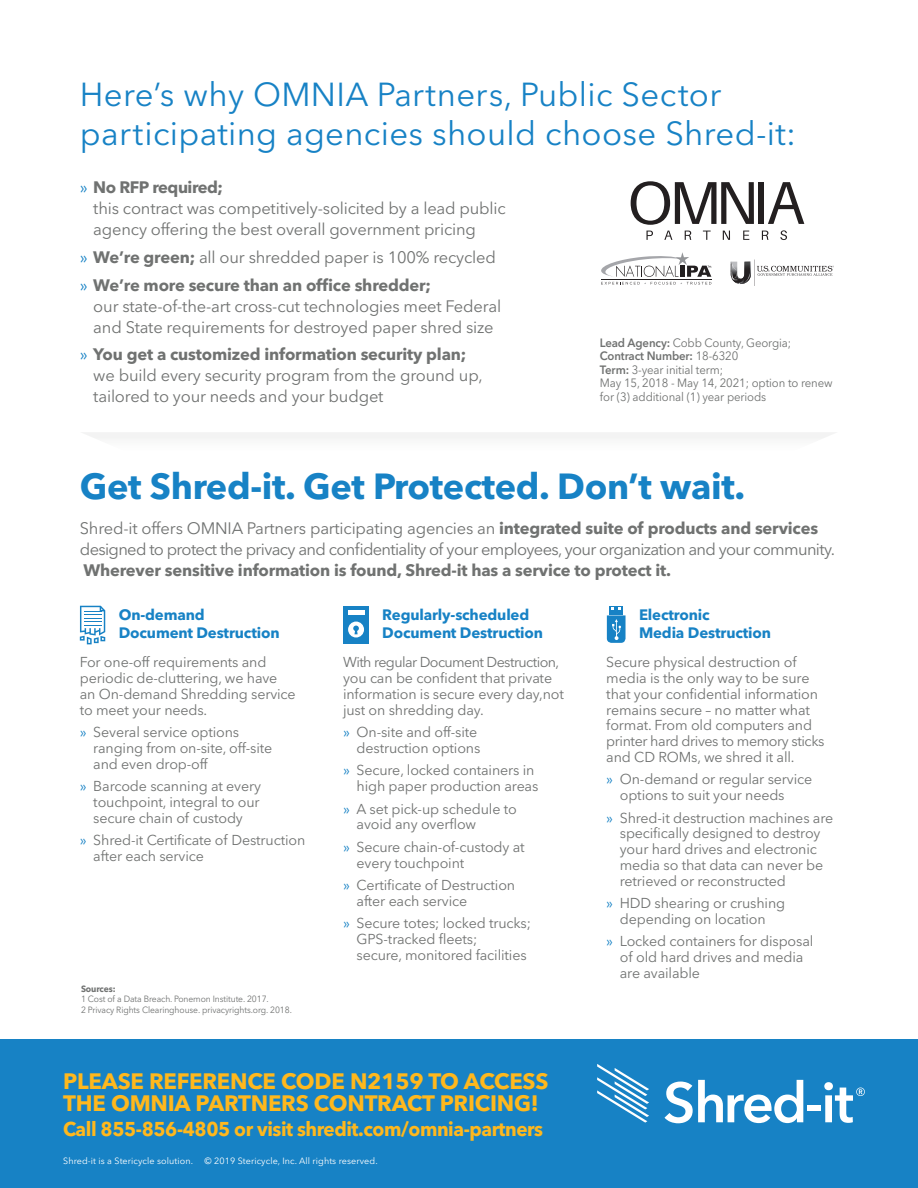
<style>
.page{position:relative;width:918px;height:1188px;background:#fff}
.page>*{position:absolute;margin:0;border:0;box-sizing:border-box;transform-origin:0 0}
.t1{font:700 36px "Avenir Next LT Pro";letter-spacing:-.01em;color:#1782c5}
.t2{font:33px/39px "Avenir Next LT Pro";letter-spacing:.01em;color:#1782c5}
.t3{font:700 22.2px/22.5px "Avenir Next LT Pro";letter-spacing:-.01em;color:#ffb81d}
.t4{font:700 19.8px "Avenir Next LT Pro";letter-spacing:-.02em;color:#ffb81d;scale:.95 1}
.t5{font:16.5px/21px "Avenir Next LT Pro";letter-spacing:-.01em;color:#707271}
.t6{font:16.5px/21px "Avenir Next LT Pro";letter-spacing:-.04em;color:#707271}
.t7{font:700 15px/18px "Avenir Next LT Pro";letter-spacing:-.01em;color:#1782c5}
.t8{font:14.25px/15.8px "Avenir Next LT Pro";letter-spacing:-.01em;color:#707271}
.t9{font:12px/13.5px "Avenir Next LT Pro";letter-spacing:-.01em;color:#707271;scale:.95 1}
.t10{font:9px "Avenir Next LT Pro";letter-spacing:-.01em;color:#707271;scale:.95 1}
.t11{font:9px "Avenir Next LT Pro";letter-spacing:.01em;color:#fff}
.t12{font:700 9px "Avenir Next LT Pro";letter-spacing:-.01em;color:#707271;scale:.95 1}
.s1{color:#1782c5}
.s2{font-weight:700}
.s3{font-weight:600}
</style>
<div class="page">
<div style="left:0;top:1040px;width:918px;height:148px;background:#1782c5"></div>
<svg style="left:597px;top:1064px;width:52px;height:59px"></svg>
<svg style="left:665px;top:1080px;width:138px;height:43px"></svg>
<div style="left:808px;top:1106px;width:13px;height:5px;background:#fff"></div>
<svg style="left:824px;top:1082px;width:41px;height:41px"></svg>
<div style="left:84px;top:433px;width:750px;height:6px;background:#f3f3f3"></div>
<svg style="left:80px;top:606px;width:25px;height:38px"></svg>
<div style="left:343px;top:606px;width:26px;height:37px;background:#1782c5"></div>
<hr style="left:348px;top:611px;width:17px;height:4px;background:#fff">
<svg style="left:348px;top:622px;width:16px;height:16px"></svg>
<svg style="left:353px;top:626px;width:6px;height:8px"></svg>
<div style="left:609px;top:606px;width:14px;height:9px;background:#1782c5"></div>
<svg style="left:607px;top:607px;width:19px;height:36px"></svg>
<svg style="left:631px;top:181px;width:123px;height:44px"></svg>
<div style="left:759px;top:182px;width:5px;height:42px;background:#231f20"></div>
<svg style="left:768px;top:182px;width:36px;height:42px"></svg>
<svg style="left:647px;top:231px;width:6px;height:9px"></svg>
<svg style="left:664px;top:231px;width:8px;height:9px"></svg>
<svg style="left:685px;top:231px;width:6px;height:9px"></svg>
<svg style="left:703px;top:231px;width:8px;height:9px"></svg>
<svg style="left:723px;top:231px;width:7px;height:9px"></svg>
<svg style="left:743px;top:231px;width:6px;height:9px"></svg>
<svg style="left:762px;top:231px;width:7px;height:9px"></svg>
<svg style="left:780px;top:230px;width:7px;height:10px"></svg>
<svg style="left:731px;top:259px;width:103px;height:26px"></svg>
<hr style="left:601px;top:279px;width:111px;height:1px;background:#231f20">
<svg style="left:601px;top:252px;width:110px;height:33px"></svg>
<p class="t2" style="left:80px;top:75px;width:718px">Here’s why OMNIA Partners, Public Sector participating agencies should choose Shred-it:</p>
<p class="t5" style="left:93px;top:177px;width:414px;text-indent:-14px"><span class="s1">»</span> <span class="s2">No RFP required;<br></span>this contract was competitively-solicited by a lead public agency offering the best overall government pricing</p>
<p class="t5" style="left:80px;top:247px;width:418px"><span class="s1">»</span> <span class="s2">We’re green;</span> all our shredded paper is 100% recycled</p>
<p class="t5" style="left:93px;top:274px;width:409px;text-indent:-14px"><span class="s1">»</span> <span class="s2">We’re more secure than an office shredder;<br></span>our state-of-the-art cross-cut technologies meet Federal and State requirements for destroyed paper shred size</p>
<p class="t5" style="left:93px;top:344px;width:391px;text-indent:-14px"><span class="s1">»</span> <span class="s2">You get a customized information security plan; </span>we build every security program from the ground up, tailored to your needs and your budget</p>
<p class="t9" style="left:600px;top:336px;width:247px"><span class="s3">Lead Agency:</span> Cobb County, Georgia; <span class="s3">Contract Number:</span> 18-6320<br><span class="s3">Term:</span> 3-year initial term;<br>May 15, 2018 - May 14, 2021; option to renew for (3) additional (1) year periods</p>
<p class="t1" style="left:80px;top:465px;width:667px">Get Shred-it. Get Protected. Don’t wait.</p>
<p class="t6" style="left:80px;top:518px;width:757px">Shred-it offers OMNIA Partners participating agencies an <span class="s2">integrated suite of products and services </span>designed to protect the privacy and confidentiality of your employees, your organization and your community.<br><span class="s2">Wherever sensitive information is found, Shred-it has a service to protect it.</span></p>
<p class="t7" style="left:119px;top:606px;width:162px">On-demand<br>Document Destruction</p>
<p class="t8" style="left:80px;top:654px;width:217px">For one-off requirements and periodic de-cluttering, we have an On-demand Shredding service to meet your needs.</p>
<p class="t8" style="left:93px;top:724px;width:180px;text-indent:-14px"><span class="s1">»</span> Several service options ranging from on-site, off-site and even drop-off</p>
<p class="t8" style="left:93px;top:778px;width:169px;text-align:justify;text-indent:-14px"><span class="s1">»</span> Barcode scanning at every touchpoint, integral to our secure chain of custody</p>
<p class="t8" style="left:93px;top:832px;width:213px;text-indent:-14px"><span class="s1">»</span> Shred-it Certificate of Destruction after each service</p>
<p class="t7" style="left:382px;top:606px;width:162px">Regularly-scheduled<br>Document Destruction</p>
<p class="t8" style="left:343px;top:654px;width:222px">With regular Document Destruction, you can be confident that private information is secure every day,not just on shredding day.</p>
<p class="t8" style="left:343px;top:724px;width:139px;text-align:right"><span class="s1">»</span> On-site and off-site destruction options</p>
<p class="t8" style="left:343px;top:762px;width:197px;text-align:right"><span class="s1">»</span> Secure, locked containers in high paper production areas</p>
<p class="t8" style="left:357px;top:801px;width:162px;text-indent:-14px"><span class="s1">»</span> A set pick-up schedule to avoid any overflow</p>
<p class="t8" style="left:357px;top:839px;width:170px;text-indent:-14px"><span class="s1">»</span> Secure chain-of-custody at every touchpoint</p>
<p class="t8" style="left:357px;top:877px;width:160px;text-indent:-14px"><span class="s1">»</span> Certificate of Destruction after each service</p>
<p class="t8" style="left:357px;top:915px;width:176px;text-indent:-14px"><span class="s1">»</span> Secure totes; locked trucks;<br>GPS-tracked fleets;<br>secure, monitored facilities</p>
<p class="t7" style="left:639px;top:606px;width:134px">Electronic<br>Media Destruction</p>
<p class="t8" style="left:606px;top:654px;width:220px">Secure physical destruction of media is the only way to be sure that your confidential information remains secure – no matter what format. From old computers and printer hard drives to memory sticks and CD ROMs, we shred it all.</p>
<p class="t8" style="left:620px;top:771px;width:194px;text-indent:-14px"><span class="s1">»</span> On-demand or regular service options to suit your needs</p>
<p class="t8" style="left:620px;top:810px;width:215px;text-indent:-14px"><span class="s1">»</span> Shred-it destruction machines are specifically designed to destroy your hard drives and electronic media so that data can never be retrieved or reconstructed</p>
<p class="t8" style="left:606px;top:895px;width:180px;text-align:center"><span class="s1">»</span> HDD shearing or crushing depending on location</p>
<p class="t8" style="left:620px;top:933px;width:195px;text-indent:-14px"><span class="s1">»</span> Locked containers for disposal of old hard drives and media are available</p>
<p class="t12" style="left:81px;top:983px;width:38px">Sources:</p>
<p class="t10" style="left:81px;top:994px;width:199px">1 Cost of a Data Breach. Ponemon Institute. 2017.</p>
<p class="t10" style="left:81px;top:1004px;width:224px">2 Privacy Rights Clearinghouse. privacyrights.org. 2018.</p>
<p class="t3" style="left:63px;top:1070px;width:487px">PLEASE REFERENCE CODE N2159 TO ACCESS<br>THE OMNIA PARTNERS CONTRACT PRICING!</p>
<p class="t4" style="left:63px;top:1116px;width:507px">Call 855-856-4805 or visit shredit.com/omnia-partners</p>
<p class="t11" style="left:63px;top:1155px;width:131px">Shred-it is a Stericycle solution.</p>
<p class="t11" style="left:205px;top:1155px;width:175px">© 2019 Stericycle, Inc. All rights reserved.</p>
</div>
